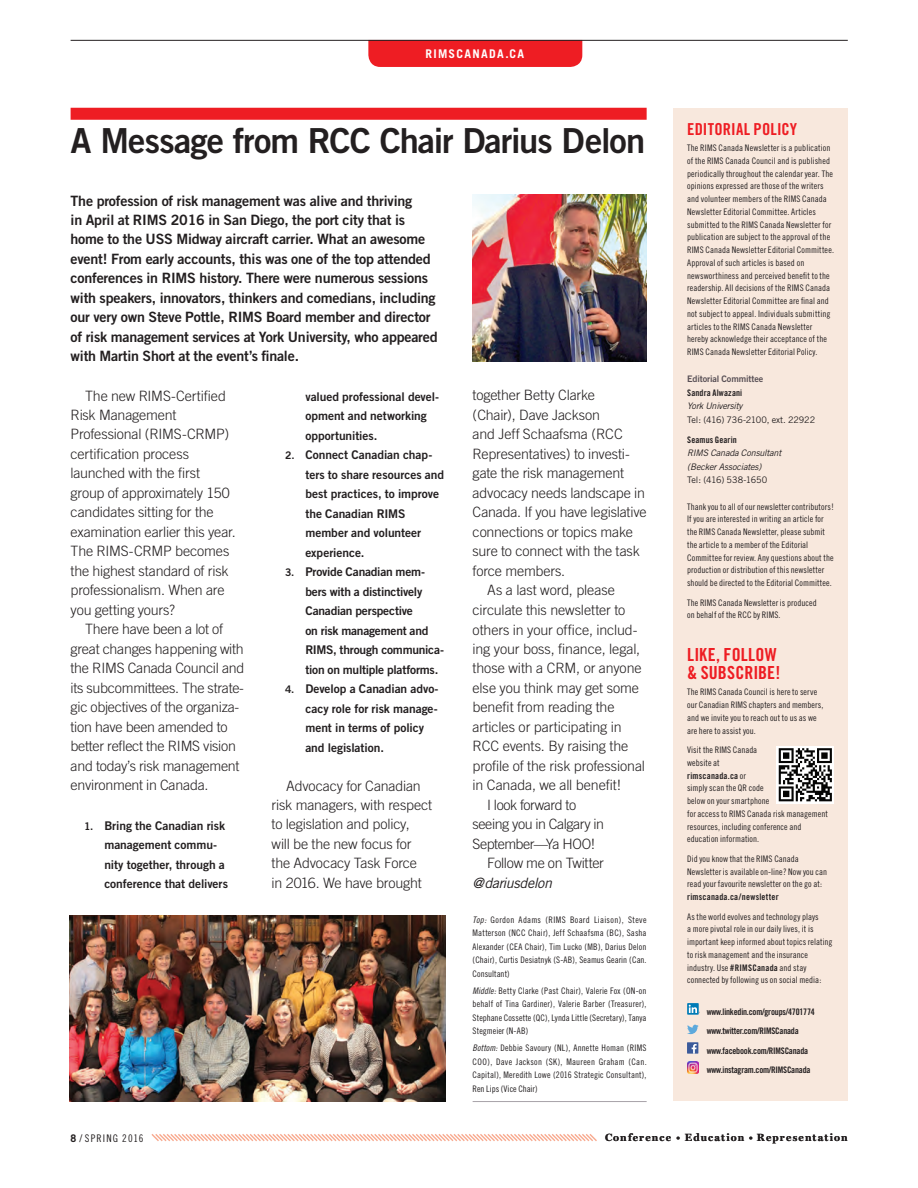
<style>
.page{position:relative;width:918px;height:1188px;background:#fff}
.page>*{position:absolute;margin:0;border:0;box-sizing:border-box;transform-origin:0 0}
.Trade_Gothic_Head_w{font:34.5px "Trade Gothic Bold Two";letter-spacing:-.03em;color:#231f20}
.Miller_Text_Body{font:18px/18px "Trade Gothic Bold Cond Twenty";letter-spacing:.01em;color:#ee1d23}
.Miller_Text_Body-2{font:16.5px "Trade Gothic Bold Cond Twenty";letter-spacing:.015em;color:#ee1d23}
.Miller_Text_Body_Ind{font:300 14.25px/19.5px "Trade Gothic";letter-spacing:-.015em;color:#231f20}
.Miller_Text_Body_Ind-2{font:14.25px/19.5px "Trade Gothic Bold Two";letter-spacing:-.015em;color:#231f20}
.t1{font:12px/19.5px "Trade Gothic Bold Two";letter-spacing:-.005em;color:#231f20}
.t2{font:700 12px "Trade Gothic";letter-spacing:.105em;color:#fff}
.t3{font:700 10.5px "Miller Text";letter-spacing:.105em;color:#231f20}
.t4{font:10.5px "Trade Gothic Cond Eighteen";letter-spacing:.11em;color:#231f20}
.Edit_Policy_body{font:9px/12.8px "Trade Gothic Cond Eighteen";letter-spacing:.01em;color:#231f20}
.Photo_caption_w_rule{font:9px/13.5px "Trade Gothic Cond Eighteen";letter-spacing:.005em;color:#231f20;text-align:justify}
.Miller_Text_Body-3{font:9px "Trade Gothic Bold Cond Twenty";letter-spacing:-.02em;color:#231f20}
.Box_text{font:italic 9px "Trade Gothic";letter-spacing:-.02em;color:#231f20}
.Box_text-2{font:9px "Trade Gothic";letter-spacing:-.01em;color:#231f20}
.Box_text-3{font:9px "Trade Gothic Bold Cond Twenty";letter-spacing:.015em;color:#231f20}
.Box_text-4{font:9px "Trade Gothic Bold Two";letter-spacing:-.01em;color:#584f55}
.t5{font:700 9px "Miller Text";color:#231f20}
.s1{font-size:10.5px}
.s2{font-weight:400;font-style:italic}
.s3{font-family:"Trade Gothic Cond Eighteen Obl"}
.s4{font-family:"Trade Gothic Bold Cond Twenty"}
.s5{font-family:"Trade Gothic";font-weight:700}
</style>
<div class="page">
<div style="left:674px;top:109px;width:174px;height:992px;background:#f8e8dd"></div>
<svg style="left:151px;top:1134px;width:446px;height:8px"></svg>
<div style="left:368px;top:41px;width:214px;height:26px;background:#ee1d23"></div>
<hr style="left:71px;top:40px;width:777px;height:1px;background:#231f20">
<div style="left:71px;top:108px;width:576px;height:12px;background:#ee1d23"></div>
<img style="left:70px;top:916px;width:376px;height:185px">
<hr style="left:473px;top:1101px;width:174px;height:1px;background:#a7a2a8">
<svg style="left:777px;top:746px;width:57px;height:57px"></svg>
<svg style="left:779px;top:748px;width:53px;height:53px;background:#7c7c7c"></svg>
<div style="left:687px;top:1042px;width:11px;height:12px;background:#3b5a9a"></div>
<svg style="left:692px;top:1044px;width:5px;height:10px"></svg>
<svg style="left:687px;top:1025px;width:12px;height:9px"></svg>
<svg style="left:687px;top:1062px;width:12px;height:11px"></svg>
<svg style="left:687px;top:1003px;width:12px;height:12px"></svg>
<svg style="left:689px;top:1005px;width:8px;height:8px"></svg>
<img style="left:473px;top:195px;width:174px;height:166px">
<p class="t2" style="left:426px;top:46px;width:100px">RIMSCANADA.CA</p>
<p class="Trade_Gothic_Head_w" style="left:71px;top:120px;width:576px">A Message from RCC Chair Darius Delon</p>
<p class="Miller_Text_Body_Ind-2" style="left:71px;top:190px;width:369px">The profession of risk management was alive and thriving<br>in April at RIMS 2016 in San Diego, the port city that is home to the USS Midway aircraft carrier. What an awesome event! From early accounts, this was one of the top attended conferences in RIMS history. There were numerous sessions with speakers, innovators, thinkers and comedians, including our very own Steve Pottle, RIMS Board member and director of risk management services at York University, who appeared with Martin Short at the event’s finale.</p>
<p class="Miller_Text_Body_Ind" style="left:71px;top:385px;width:167px;text-indent:15px">The new RIMS-Certified<br>Risk Management<br>Professional (RIMS-CRMP) certification process launched with the first group of approximately 150 candidates sitting for the examination earlier this year.<br>The RIMS-CRMP becomes the highest standard of risk professionalism. When are you getting yours?</p>
<p class="Miller_Text_Body_Ind" style="left:71px;top:619px;width:175px;text-indent:15px">There have been a lot of great changes happening with the RIMS Canada Council and its subcommittees. The strate&shy;gic objectives of the organiza&shy;tion have been amended to better reflect the RIMS vision and today’s risk management environment in Canada.</p>
<p class="t1" style="left:104px;top:815px;width:125px;text-indent:-20px"><span class="s1">1.</span> Bring the Canadian risk management commu&shy;nity together, through a conference that delivers</p>
<p class="t1" style="left:305px;top:386px;width:135px">valued professional devel&shy;opment and networking opportunities.</p>
<p class="t1" style="left:305px;top:445px;width:140px;text-indent:-20px"><span class="s1">2.</span> Connect Canadian chap&shy;ters to share resources and best practices, to improve the Canadian RIMS member and volunteer experience.</p>
<p class="t1" style="left:305px;top:562px;width:140px;text-indent:-20px"><span class="s1">3.</span> Provide Canadian mem&shy;bers with a distinctively<br>Canadian perspective<br>on risk management and<br>RIMS, through communica&shy;tion on multiple platforms.</p>
<p class="t1" style="left:305px;top:679px;width:135px;text-indent:-20px"><span class="s1">4.</span> Develop a Canadian advo&shy;cacy role for risk manage&shy;ment in terms of policy and legislation.</p>
<p class="Miller_Text_Body_Ind" style="left:272px;top:775px;width:162px;text-indent:15px">Advocacy for Canadian risk managers, with respect to legislation and policy,<br>will be the new focus for the Advocacy Task Force<br>in 2016. We have brought</p>
<p class="Miller_Text_Body_Ind" style="left:473px;top:385px;width:176px">together Betty Clarke<br>(Chair), Dave Jackson<br>and Jeff Schaafsma (RCC<br>Representatives) to investi&shy;gate the risk management advocacy needs landscape in<br>Canada. If you have legislative connections or topics make sure to connect with the task force members.</p>
<p class="Miller_Text_Body_Ind" style="left:473px;top:580px;width:174px;text-indent:15px">As a last word, please circulate this newsletter to others in your office, includ&shy;ing your boss, finance, legal, those with a CRM, or anyone else you think may get some benefit from reading the articles or participating in<br>RCC events. By raising the profile of the risk professional in Canada, we all benefit!</p>
<p class="Miller_Text_Body_Ind" style="left:473px;top:795px;width:133px;text-indent:15px">I look forward to seeing you in Calgary in<br>September—Ya HOO!</p>
<p class="Miller_Text_Body_Ind" style="left:473px;top:853px;width:133px;text-indent:15px">Follow me on Twitter <span class="s2">@dariusdelon</span></p>
<p class="Photo_caption_w_rule" style="left:473px;top:913px;width:176px"><span class="s3">Top:</span> Gordon Adams (RIMS Board Liaison), Steve Matterson (NCC Chair), Jeff Schaafsma (BC), Sasha Alexander (CEA Chair), Tim Lucko (MB), Darius Delon (Chair), Curtis Desiatnyk (S-AB), Seamus Gearin (Can.<br>Consultant)</p>
<p class="Photo_caption_w_rule" style="left:473px;top:984px;width:176px"><span class="s3">Middle:</span> Betty Clarke (Past Chair), Valerie Fox (ON-on behalf of Tina Gardiner), Valerie Barber (Treasurer), Stephane Cossette (QC), Lynda Little (Secretary), Tanya Stegmeier (N-AB)</p>
<p class="Photo_caption_w_rule" style="left:473px;top:1041px;width:176px"><span class="s3">Bottom:</span> Debbie Savoury (NL), Annette Homan (RIMS COO), Dave Jackson (SK), Maureen Graham (Can.<br>Capital), Meredith Lowe (2016 Strategic Consultant), Ren Lips (Vice Chair)</p>
<p class="Miller_Text_Body-2" style="left:687px;top:119px;width:112px">EDITORIAL POLICY</p>
<p class="Edit_Policy_body" style="left:687px;top:141px;width:148px">The RIMS Canada Newsletter is a publication of the RIMS Canada Council and is published periodically throughout the calendar year. The opinions expressed are those of the writers and volunteer members of the RIMS Canada Newsletter Editorial Committee. Articles submitted to the RIMS Canada Newsletter for publication are subject to the approval of the RIMS Canada Newsletter Editorial Committee.<br>Approval of such articles is based on newsworthiness and perceived benefit to the readership. All decisions of the RIMS Canada Newsletter Editorial Committee are final and not subject to appeal. Individuals submitting articles to the RIMS Canada Newsletter hereby acknowledge their acceptance of the RIMS Canada Newsletter Editorial Policy.</p>
<p class="Box_text-4" style="left:687px;top:373px;width:78px">Editorial Committee</p>
<p class="Box_text-3" style="left:687px;top:387px;width:57px">Sandra Alwazani</p>
<p class="Box_text" style="left:687px;top:401px;width:57px">York University</p>
<p class="Box_text-2" style="left:687px;top:414px;width:130px">Tel: (416) 736-2100, ext. 22922</p>
<p class="Box_text-3" style="left:687px;top:434px;width:51px">Seamus Gearin</p>
<p class="Box_text" style="left:687px;top:448px;width:96px">RIMS Canada Consultant</p>
<p class="Box_text" style="left:687px;top:461px;width:76px">(Becker Associates)</p>
<p class="Box_text-2" style="left:687px;top:475px;width:82px">Tel: (416) 538-1650</p>
<p class="Edit_Policy_body" style="left:687px;top:500px;width:148px">Thank you to all of our newsletter contributors!<br>If you are interested in writing an article for the RIMS Canada Newsletter, please submit the article to a member of the Editorial Committee for review. Any questions about the production or distribution of this newsletter should be directed to the Editorial Committee.</p>
<p class="Edit_Policy_body" style="left:687px;top:596px;width:131px">The RIMS Canada Newsletter is produced on behalf of the RCC by RIMS.</p>
<p class="Miller_Text_Body" style="left:687px;top:646px;width:95px">LIKE, FOLLOW &amp; SUBSCRIBE!</p>
<p class="Edit_Policy_body" style="left:687px;top:686px;width:138px">The RIMS Canada Council is here to serve our Canadian RIMS chapters and members, and we invite you to reach out to us as we are here to assist you.</p>
<p class="Edit_Policy_body" style="left:687px;top:744px;width:142px">Visit the RIMS Canada<br>website at<br><span class="s4">rimscanada.ca</span> or<br>simply scan the QR code<br>below on your smartphone<br>for access to RIMS Canada risk management resources, including conference and education information.</p>
<p class="Edit_Policy_body" style="left:687px;top:852px;width:141px">Did you know that the RIMS Canada Newsletter is available on-line? Now you can read your favourite newsletter on the go at: <span class="s4">rimscanada.ca/newsletter</span></p>
<p class="Edit_Policy_body" style="left:687px;top:910px;width:147px">As the world evolves and technology plays<br>a more pivotal role in our daily lives, it is important keep informed about topics relating to risk management and the insurance industry. Use <span class="s4">#RIMSCanada</span> and stay connected by following us on social media:</p>
<p class="Miller_Text_Body-3" style="left:707px;top:1006px;width:110px">www.linkedin.com/groups/4701774</p>
<p class="Miller_Text_Body-3" style="left:707px;top:1026px;width:94px">www.twitter.com/RIMSCanada</p>
<p class="Miller_Text_Body-3" style="left:707px;top:1045px;width:103px">www.facebook.com/RIMSCanada</p>
<p class="Miller_Text_Body-3" style="left:707px;top:1065px;width:105px">www.instagram.com/RIMSCanada</p>
<p class="t4" style="left:71px;top:1132px;width:74px"><span class="s5">8</span> / SPRING 2016</p>
<p class="t3" style="left:605px;top:1131px;width:67px">Conference</p>
<p class="t5" style="left:676px;top:1133px;width:6px">•</p>
<p class="t3" style="left:685px;top:1131px;width:61px">Education</p>
<p class="t5" style="left:749px;top:1133px;width:6px">•</p>
<p class="t3" style="left:757px;top:1131px;width:92px">Representation</p>
</div>
